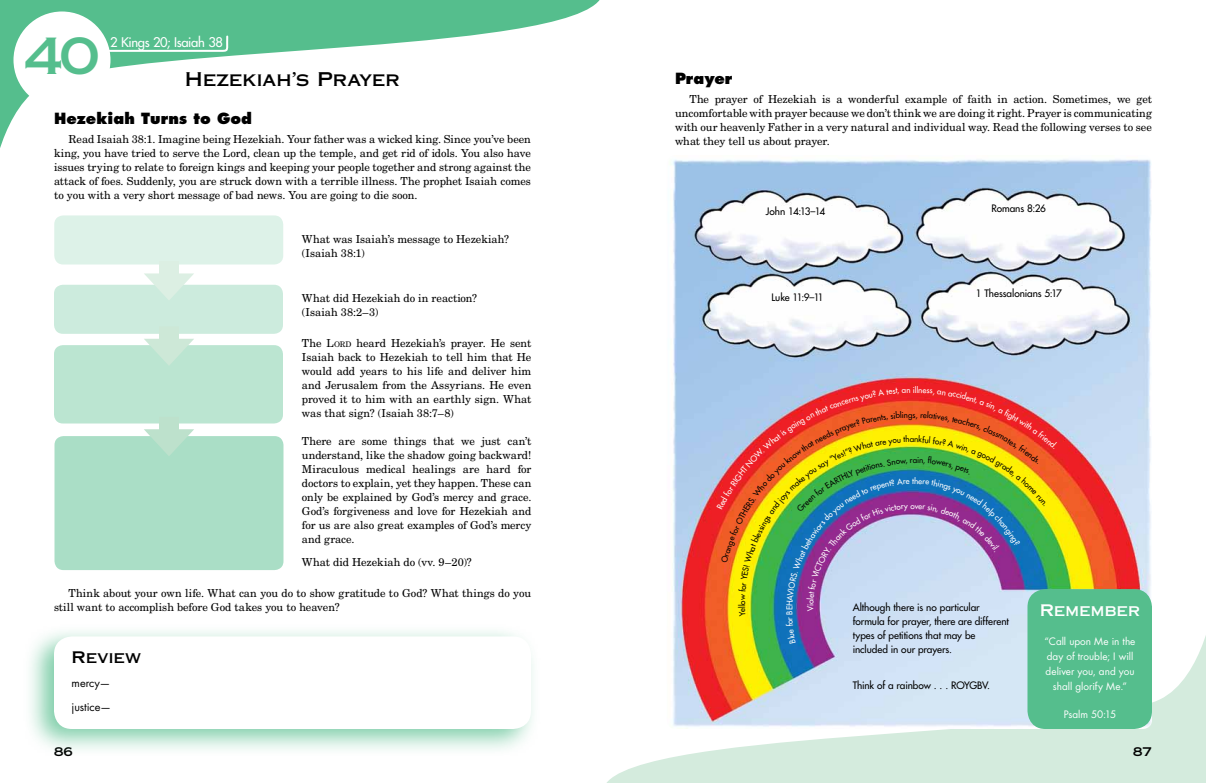
<style>
.page{position:relative;width:1206px;height:783px;background:#fff}
.page>*{position:absolute;margin:0;border:0;box-sizing:border-box;transform-origin:0 0}
.t1{font:50px "Copperplate Gothic Std 31 AB";color:#55be8d}
.t2{font:19px "Copperplate Gothic Std 31 AB";letter-spacing:-.015em;color:#000}
.t3{font:16px "Copperplate Gothic Std 31 AB";letter-spacing:-.015em;color:#fff}
.t4{font:16px "Copperplate Gothic Std 31 AB";letter-spacing:-.01em;color:#000}
.t5{font:800 15px "Futura Std";letter-spacing:.005em;color:#000}
.t6{font:500 13px "Futura Std";letter-spacing:-.03em;color:#fff}
.t7{font:12px "Copperplate Gothic Std 31 AB";color:#000}
.t8{font:11px/14px "New Century Schlbk LT Std";color:#000;text-align:justify}
.t9{font:11px/24px "Futura Std";letter-spacing:-.005em;color:#000}
.t10{font:500 10px/14px "Futura Std";letter-spacing:-.005em;color:#000}
.t11{font:10px/15px "Futura Std";color:#fff;text-align:center}
.t12{font:500 10px "Futura Std";letter-spacing:-.05em;color:#000}
.t13{font:500 8px "Futura Std";color:#fff}
.t14{font:500 8px "Futura Std";color:#000}
.s1{font-size:7.7px}
</style>
<div class="page">
<svg style="left:607px;top:635px;width:599px;height:148px;fill:#d4ebdd"></svg>
<svg style="left:0;top:0;width:600px;height:148px"></svg>
<div style="left:14px;top:12px;width:96px;height:96px;background:#fff;border-radius:50%"></div>
<svg style="left:103px;top:34px;width:128px;height:19px;background:#6cc79d"></svg>
<img style="left:667px;top:159px;width:485px;height:570px">
<div style="left:23px;top:624px;width:517px;height:133px;background:#55be8d;opacity:.75"></div>
<div style="left:54px;top:636px;width:477px;height:93px;background:#fff;border-radius:18px"></div>
<div style="left:1028px;top:589px;width:124px;height:140px;background:#55be8d;border-radius:18px"></div>
<div style="left:54px;top:215px;width:229px;height:50px;background:#ddf2e8;border-radius:9px"></div>
<div style="left:54px;top:285px;width:229px;height:49px;background:#ccebdd;border-radius:9px"></div>
<div style="left:54px;top:345px;width:229px;height:79px;background:#bbe5d1;border-radius:9px"></div>
<div style="left:54px;top:436px;width:230px;height:134px;background:#aadec6;border-radius:9px"></div>
<div style="left:159px;top:261px;width:20px;height:22px;background:#dcefe3"></div>
<svg style="left:144px;top:273px;width:50px;height:27px"></svg>
<div style="left:159px;top:326px;width:20px;height:22px;background:#cde8d7"></div>
<svg style="left:144px;top:339px;width:50px;height:26px"></svg>
<div style="left:159px;top:417px;width:20px;height:22px;background:#bde1cc"></div>
<svg style="left:144px;top:429px;width:50px;height:27px"></svg>
<svg style="left:717px;top:386px;width:340px;height:257px;background:#aa9a81"></svg>
<h1 class="t1" style="left:25px;top:26px;width:76px">40</h1>
<p class="t6" style="left:110px;top:34px;width:114px">2 Kings 20; Isaiah 38</p>
<h2 class="t2" style="left:185px;top:68px;width:217px">Hezekiah’s Prayer</h2>
<h3 class="t5" style="left:54px;top:109px;width:199px">Hezekiah Turns to God</h3>
<p class="t8" style="left:54px;top:132px;width:479px;text-indent:14px">Read Isaiah 38:1. Imagine being Hezekiah. Your father was a wicked king. Since you’ve been king, you have tried to serve the Lord, clean up the temple, and get rid of idols. You also have issues trying to relate to foreign kings and keeping your people together and strong against the attack of foes. Suddenly, you are struck down with a terrible illness. The prophet Isaiah comes to you with a very short message of bad news. You are going to die soon.</p>
<p class="t8" style="left:302px;top:232px;width:209px">What was Isaiah’s message to Hezekiah? (Isaiah 38:1)</p>
<p class="t8" style="left:302px;top:291px;width:177px">What did Hezekiah do in reaction? (Isaiah 38:2–3)</p>
<p class="t8" style="left:302px;top:336px;width:231px">The L<span class="s1">ord</span> heard Hezekiah’s prayer. He sent Isaiah back to Hezekiah to tell him that He would add years to his life and deliver him and Jerusalem from the Assyrians. He even proved it to him with an earthly sign. What was that sign? (Isaiah 38:7–8)</p>
<p class="t8" style="left:302px;top:434px;width:231px">There are some things that we just can’t understand, like the shadow going backward!<br>Miraculous medical healings are hard for doctors to explain, yet they happen. These can only be explained by God’s mercy and grace.<br>God’s forgiveness and love for Hezekiah and for us are also great examples of God’s mercy and grace.</p>
<p class="t8" style="left:302px;top:555px;width:171px">What did Hezekiah do (vv. 9–20)?</p>
<p class="t8" style="left:54px;top:586px;width:479px;text-indent:14px">Think about your own life. What can you do to show gratitude to God? What things do you still want to accomplish before God takes you to heaven?</p>
<h3 class="t4" style="left:72px;top:647px;width:71px">Review</h3>
<p class="t9" style="left:72px;top:671px;width:41px">mercy— justice—</p>
<h3 class="t5" style="left:675px;top:69px;width:59px">Prayer</h3>
<p class="t8" style="left:675px;top:92px;width:479px;text-indent:14px">The prayer of Hezekiah is a wonderful example of faith in action. Sometimes, we get uncomfortable with prayer because we don’t think we are doing it right. Prayer is communicating with our heavenly Father in a very natural and individual way. Read the following verses to see what they tell us about prayer.</p>
<p class="t12" style="left:766px;top:205px;width:61px">John 14:13–14</p>
<p class="t10" style="left:772px;top:290px;width:54px">Luke 11:9–11</p>
<p class="t13" style="left:913px;top:385px;width:5px">il</p>
<p class="t14" style="left:908px;top:410px;width:9px">gs</p>
<p class="t14" style="left:910px;top:434px;width:6px">a</p>
<p class="t14" style="left:913px;top:455px;width:6px">a</p>
<p class="t13" style="left:912px;top:476px;width:3px">t</p>
<p class="t10" style="left:992px;top:201px;width:56px">Romans 8:26</p>
<p class="t10" style="left:976px;top:286px;width:88px">1 Thessalonians 5:17</p>
<p class="t13" style="left:784px;top:615px;width:6px;rotate:-90deg">B</p>
<p class="t10" style="left:853px;top:600px;width:158px">Although there is no particular formula for prayer, there are different types of petitions that may be included in our prayers.</p>
<p class="t10" style="left:853px;top:679px;width:139px">Think of a rainbow . . . ROYGBV.</p>
<h3 class="t3" style="left:1040px;top:601px;width:102px">Remember</h3>
<p class="t11" style="left:1045px;top:633px;width:92px">“Call upon Me in the day of trouble; I will deliver you, and you shall glorify Me.”</p>
<p class="t11" style="left:1064px;top:707px;width:54px">Psalm 50:15</p>
<p class="t7" style="left:54px;top:744px;width:20px">86</p>
<p class="t7" style="left:1133px;top:744px;width:20px">87</p>
</div>
